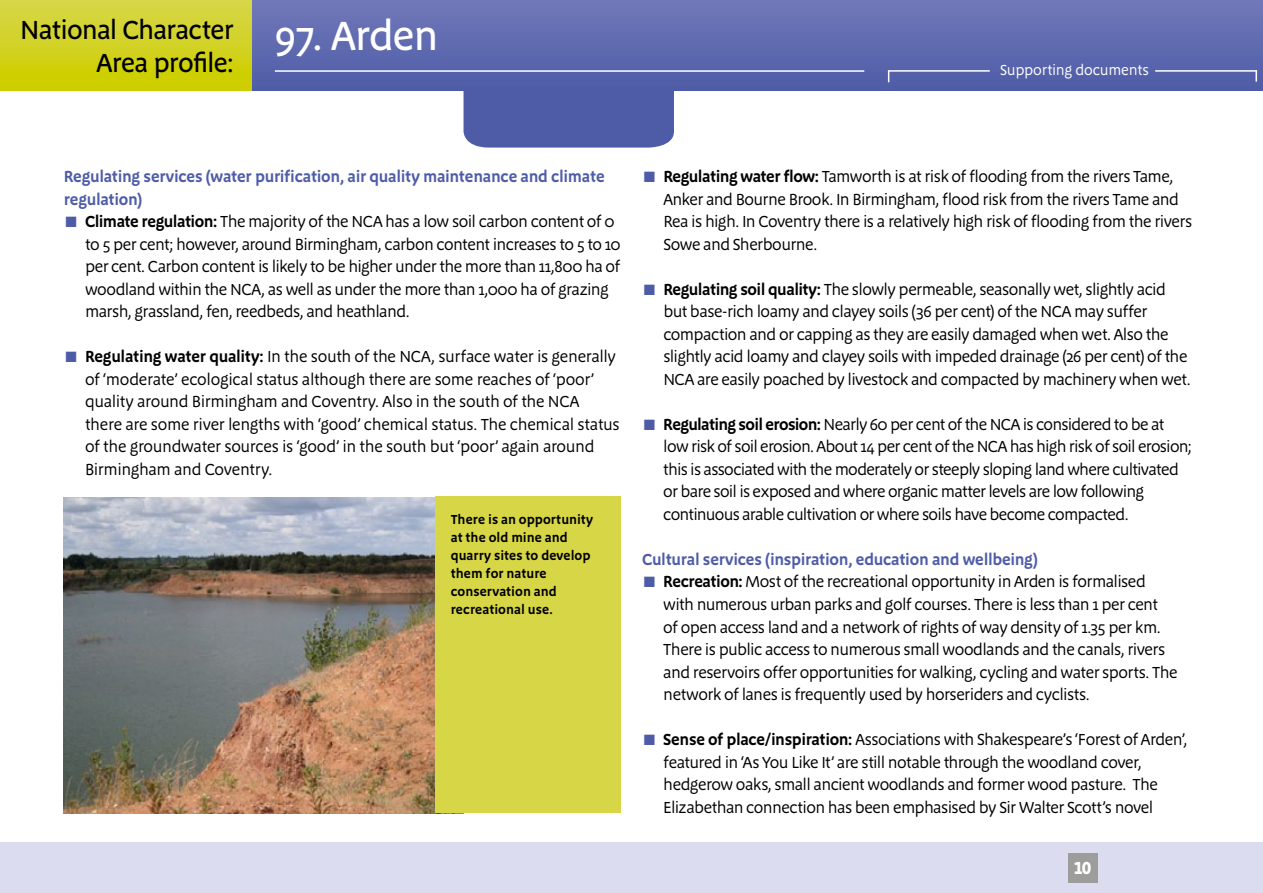
<style>
.page{position:relative;width:1263px;height:893px;background:#fff}
.page>*{position:absolute;margin:0;border:0;box-sizing:border-box;transform-origin:0 0}
.t1{font:500 42px "Megano";letter-spacing:-.03em;color:#fff}
.t2{font:500 27px/33px "Megano";letter-spacing:-.03em;color:#000;text-align:right}
.t3{font:700 18px "Megano LF";color:#fff}
.t4{font:16.5px/22.5px "Megano";letter-spacing:-.035em;color:#000}
.t5{font:600 16.5px/22.5px "Megano";letter-spacing:-.015em;color:#4e5ca7}
.t6{font:15px "Megano";letter-spacing:-.02em;color:#fff}
.t7{font:600 13.5px/18px "Megano";letter-spacing:.005em;color:#000}
.s1{color:#4e5ca7}
.s2{font-weight:600}
</style>
<div class="page">
<div style="left:0;top:0;width:1263px;height:90px;background:linear-gradient(to bottom,#d6d54d,#cccd00)"></div>
<img style="left:64px;top:498px;width:371px;height:315px">
<div style="left:0;top:842px;width:1263px;height:51px;background:#dcdcf0"></div>
<div style="left:435px;top:497px;width:186px;height:316px;background:#d7d647"></div>
<div style="left:1068px;top:853px;width:30px;height:30px;background:#9d9d9c"></div>
<div style="left:463px;top:90px;width:211px;height:58px;background:#4e5ca7"></div>
<div style="left:253px;top:0;width:1010px;height:90px;background:linear-gradient(to bottom,#7178b9,#4f5da7)"></div>
<hr style="left:275px;top:70px;width:589px;height:2px;background:#fff">
<hr style="left:888px;top:70px;width:102px;height:2px;background:#fff">
<svg style="left:1255px;top:72px;width:2px;height:10px"></svg>
<hr style="left:1155px;top:70px;width:102px;height:2px;background:#fff">
<h2 class="t2" style="left:20px;top:13px;width:215px">National Character<br>Area profile:</h2>
<h1 class="t1" style="left:275px;top:11px;width:165px">97. Arden</h1>
<p class="t6" style="left:1000px;top:61px;width:150px">Supporting documents</p>
<h4 class="t5" style="left:64px;top:166px;width:542px">Regulating services (water purification, air quality maintenance and climate regulation)</h4>
<p class="t4" style="left:85px;top:211px;width:537px;text-indent:-21px"><span class="s1">■</span> <span class="s2">Climate regulation:</span> The majority of the NCA has a low soil carbon content of 0 to 5 per cent; however, around Birmingham, carbon content increases to 5 to 10 per cent. Carbon content is likely to be higher under the more than 11,800 ha of woodland within the NCA, as well as under the more than 1,000 ha of grazing marsh, grassland, fen, reedbeds, and heathland.</p>
<p class="t4" style="left:85px;top:346px;width:536px;text-indent:-21px"><span class="s1">■</span> <span class="s2">Regulating water quality:</span> In the south of the NCA, surface water is generally of ‘moderate’ ecological status although there are some reaches of ‘poor’ quality around Birmingham and Coventry. Also in the south of the NCA there are some river lengths with ‘good’ chemical status. The chemical status of the groundwater sources is ‘good’ in the south but ‘poor’ again around Birmingham and Coventry.</p>
<p class="t7" style="left:451px;top:510px;width:144px">There is an opportunity at the old mine and quarry sites to develop them for nature conservation and recreational use.</p>
<p class="t4" style="left:663px;top:166px;width:530px;text-indent:-21px"><span class="s1">■</span> <span class="s2">Regulating water flow:</span> Tamworth is at risk of flooding from the rivers Tame, Anker and Bourne Brook. In Birmingham, flood risk from the rivers Tame and Rea is high. In Coventry there is a relatively high risk of flooding from the rivers Sowe and Sherbourne.</p>
<p class="t4" style="left:663px;top:278px;width:529px;text-indent:-21px"><span class="s1">■</span> <span class="s2">Regulating soil quality:</span> The slowly permeable, seasonally wet, slightly acid but base-rich loamy and clayey soils (36 per cent) of the NCA may suffer compaction and or capping as they are easily damaged when wet. Also the slightly acid loamy and clayey soils with impeded drainage (26 per cent) of the NCA are easily poached by livestock and compacted by machinery when wet.</p>
<p class="t4" style="left:663px;top:413px;width:530px;text-indent:-21px"><span class="s1">■</span> <span class="s2">Regulating soil erosion:</span> Nearly 60 per cent of the NCA is considered to be at low risk of soil erosion. About 14 per cent of the NCA has high risk of soil erosion; this is associated with the moderately or steeply sloping land where cultivated or bare soil is exposed and where organic matter levels are low following continuous arable cultivation or where soils have become compacted.</p>
<h4 class="t5" style="left:642px;top:548px;width:397px">Cultural services (inspiration, education and wellbeing)</h4>
<p class="t4" style="left:663px;top:571px;width:516px;text-indent:-21px"><span class="s1">■</span> <span class="s2">Recreation:</span> Most of the recreational opportunity in Arden is formalised with numerous urban parks and golf courses. There is less than 1 per cent<br>of open access land and a network of rights of way density of 1.35 per km.<br>There is public access to numerous small woodlands and the canals, rivers and reservoirs offer opportunities for walking, cycling and water sports. The network of lanes is frequently used by horseriders and cyclists.</p>
<p class="t4" style="left:663px;top:728px;width:526px;text-indent:-21px"><span class="s1">■</span> <span class="s2">Sense of place/inspiration:</span> Associations with Shakespeare’s ‘Forest of Arden’, featured in ‘As You Like It’ are still notable through the woodland cover, hedgerow oaks, small ancient woodlands and former wood pasture. The Elizabethan connection has been emphasised by Sir Walter Scott’s novel</p>
<h4 class="t3" style="left:1073px;top:857px;width:20px">10</h4>
</div>
